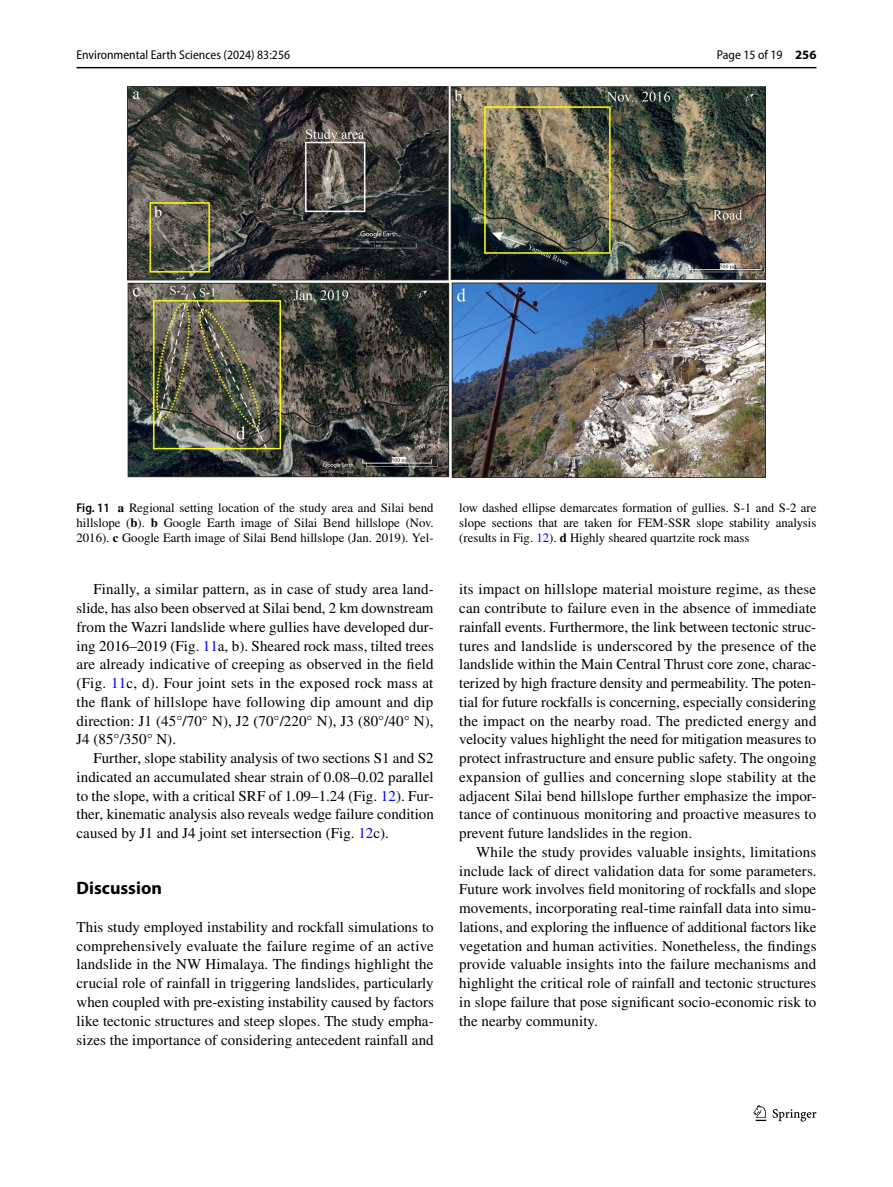
<style>
.page{position:relative;width:893px;height:1187px;background:#fff}
.page>*{position:absolute;margin:0;border:0;box-sizing:border-box;transform-origin:0 0}
.t1{font:700 18px "Myriad Pro";color:#000}
.t2{font:15px/18.8px "STIX";letter-spacing:.005em;color:#000;text-align:justify}
.t3{font:12.75px/15px "STIX";color:#000;text-align:justify}
.t4{font:semi-condensed 12.75px "Myriad Pro";color:#000}
.s1{font-weight:700;font-stretch:normal}
.s2{font-family:"Myriad Pro";font-weight:600;font-stretch:semi-condensed}
.s3{font-weight:700}
.s4{color:#00f}
</style>
<div class="page">
<hr style="left:77px;top:67px;width:739px;height:1px;background:#000">
<svg style="left:753px;top:1105px;width:13px;height:15px"></svg>
<svg style="left:773px;top:1109px;width:43px;height:12px"></svg>
<img style="left:128px;top:87px;width:637px;height:390px">
<p class="t4" style="left:77px;top:48px;width:215px">Environmental Earth Sciences (2024) 83:256</p>
<p class="t4" style="left:717px;top:48px;width:101px">Page 15 of 19 <span class="s1">256</span></p>
<p class="t3" style="left:77px;top:501px;width:359px"><span class="s2">Fig. 11</span> <span class="s3">a</span> Regional setting location of the study area and Silai bend hillslope (<span class="s3">b</span>). <span class="s3">b</span> Google Earth image of Silai Bend hillslope (Nov.<br>2016). <span class="s3">c</span> Google Earth image of Silai Bend hillslope (Jan. 2019). Yel-</p>
<p class="t3" style="left:459px;top:501px;width:359px">low dashed ellipse demarcates formation of gullies. S-1 and S-2 are slope sections that are taken for FEM-SSR slope stability analysis (results in Fig. <span class="s4">12</span>). <span class="s3">d</span> Highly sheared quartzite rock mass</p>
<p class="t2" style="left:77px;top:581px;width:359px;text-indent:17px">Finally, a similar pattern, as in case of study area land&shy;slide, has also been observed at Silai bend, 2 km downstream from the Wazri landslide where gullies have developed dur&shy;ing 2016–2019 (Fig. <span class="s4">11</span>a, b). Sheared rock mass, tilted trees are already indicative of creeping as observed in the field (Fig. <span class="s4">11</span>c, d). Four joint sets in the exposed rock mass at the flank of hillslope have following dip amount and dip direction: J1 (45°/70° N), J2 (70°/220° N), J3 (80°/40° N), J4 (85°/350° N).</p>
<p class="t2" style="left:77px;top:749px;width:359px;text-indent:17px">Further, slope stability analysis of two sections S1 and S2 indicated an accumulated shear strain of 0.08–0.02 parallel to the slope, with a critical SRF of 1.09–1.24 (Fig. <span class="s4">12</span>). Fur&shy;ther, kinematic analysis also reveals wedge failure condition caused by J1 and J4 joint set intersection (Fig. <span class="s4">12</span>c).</p>
<p class="t1" style="left:77px;top:876px;width:87px">Discussion</p>
<p class="t2" style="left:77px;top:918px;width:359px">This study employed instability and rockfall simulations to comprehensively evaluate the failure regime of an active landslide in the NW Himalaya. The findings highlight the crucial role of rainfall in triggering landslides, particularly when coupled with pre-existing instability caused by factors like tectonic structures and steep slopes. The study empha&shy;sizes the importance of considering antecedent rainfall and</p>
<p class="t2" style="left:459px;top:581px;width:359px">its impact on hillslope material moisture regime, as these can contribute to failure even in the absence of immediate rainfall events. Furthermore, the link between tectonic struc&shy;tures and landslide is underscored by the presence of the landslide within the Main Central Thrust core zone, charac&shy;terized by high fracture density and permeability. The poten&shy;tial for future rockfalls is concerning, especially considering the impact on the nearby road. The predicted energy and velocity values highlight the need for mitigation measures to protect infrastructure and ensure public safety. The ongoing expansion of gullies and concerning slope stability at the adjacent Silai bend hillslope further emphasize the impor&shy;tance of continuous monitoring and proactive measures to prevent future landslides in the region.</p>
<p class="t2" style="left:459px;top:843px;width:359px;text-indent:17px">While the study provides valuable insights, limitations include lack of direct validation data for some parameters.<br>Future work involves field monitoring of rockfalls and slope movements, incorporating real-time rainfall data into simu&shy;lations, and exploring the influence of additional factors like vegetation and human activities. Nonetheless, the findings provide valuable insights into the failure mechanisms and highlight the critical role of rainfall and tectonic structures in slope failure that pose significant socio-economic risk to the nearby community.</p>
</div>
